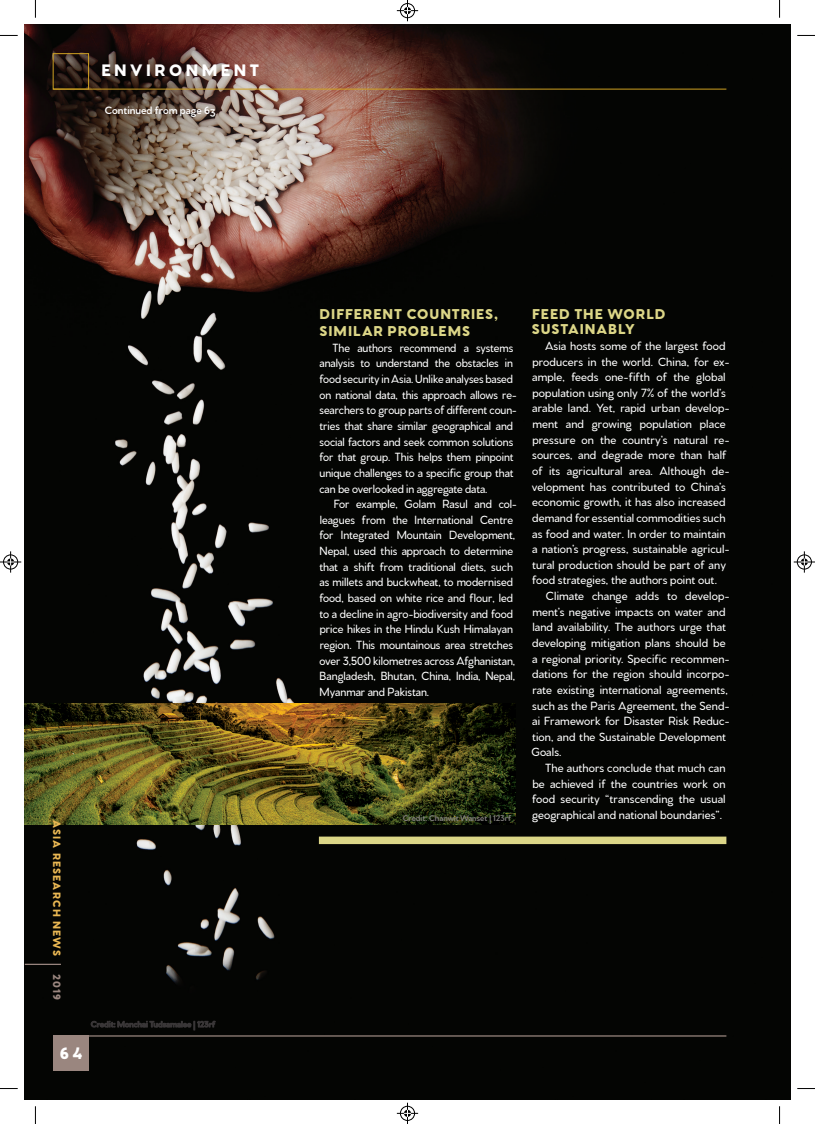
<style>
.page{position:relative;width:815px;height:1124px;background:#fff}
.page>*{position:absolute;margin:0;border:0;box-sizing:border-box;transform-origin:0 0}
.t1{font:900 17.5px "Venti CF";letter-spacing:.2em;color:#fff}
.Did_u_know{font:900 15px/17.5px "Venti CF";letter-spacing:.065em;color:#dcd687}
.body{font:500 12.5px/15.6px "Venti CF";color:#fff}
.body-2{font:500 12.5px/15.6px "Venti CF";color:#fff;scale:.95 1}
.body-3{font:500 12.5px/15.6px "Venti CF";color:#fff;scale:.94 1}
.Body_Start{font:600 11.25px "Venti CF";letter-spacing:-.005em;color:#fff}
.t2{font:900 11.25px "Venti CF";letter-spacing:.1em;color:#e9b753}
.t3{font:900 11.25px "Venti CF";color:#9b8780}
.Did_u_know-2{font:600 8.75px "Venti CF";color:#868382}
</style>
<div class="page">
<svg style="left:397px;top:0;width:21px;height:21px"></svg>
<svg style="left:397px;top:1102px;width:21px;height:21px"></svg>
<svg style="left:0;top:551px;width:21px;height:21px"></svg>
<svg style="left:794px;top:551px;width:21px;height:21px"></svg>
<img style="left:25px;top:25px;width:765px;height:1073px">
<img style="left:25px;top:703px;width:491px;height:121px">
<div style="left:319px;top:836px;width:407px;height:8px;background:#dcd687"></div>
<svg style="left:91px;top:1020px;width:125px;height:9px"></svg>
<div style="left:53px;top:1035px;width:36px;height:35px;background:#9a867f"></div>
<hr style="left:53px;top:1035px;width:673px;height:1px;background:#9b8780">
<div style="left:53px;top:53px;width:36px;height:37px;border:1px solid #cfa122"></div>
<hr style="left:53px;top:89px;width:673px;height:1px;background:#cfa122">
<hr style="left:25px;top:963px;width:36px;height:1px;background:#9b8780">
<svg style="left:0;top:35px;width:18px;height:1px"></svg>
<svg style="left:35px;top:0;width:1px;height:18px"></svg>
<svg style="left:797px;top:35px;width:18px;height:1px"></svg>
<svg style="left:779px;top:0;width:1px;height:18px"></svg>
<svg style="left:35px;top:1106px;width:1px;height:17px"></svg>
<svg style="left:779px;top:1106px;width:1px;height:17px"></svg>
<p class="t1" style="left:101px;top:59px;width:159px">ENVIRONMENT</p>
<p class="Body_Start" style="left:105px;top:103px;width:113px">Continued from page 63</p>
<p class="t2" style="left:64px;top:819px;width:138px;rotate:90deg">ASIA RESEARCH NEWS</p>
<p class="t3" style="left:64px;top:973px;width:28px;rotate:90deg">2019</p>
<p class="t1" style="left:60px;top:1042px;width:24px">64</p>
<p class="Did_u_know" style="left:319px;top:305px;width:180px">DIFFERENT COUNTRIES,<br>SIMILAR PROBLEMS</p>
<p class="body-3" style="left:319px;top:340px;width:211px;text-indent:13px">The authors recommend a systems analysis to understand the obstacles in food security in Asia. Unlike analyses based on national data, this approach allows re&shy;searchers to group parts of different coun&shy;tries that share similar geographical and social factors and seek common solutions for that group. This helps them pinpoint unique challenges to a specific group that can be overlooked in aggregate data.</p>
<p class="body-2" style="left:319px;top:496px;width:209px;text-indent:14px">For example, Golam Rasul and col&shy;leagues from the International Centre for Integrated Mountain Development, Nepal, used this approach to determine that a shift from traditional diets, such as millets and buckwheat, to modernised food, based on white rice and flour, led to a decline in agro-biodiversity and food price hikes in the Hindu Kush Himalayan region. This mountainous area stretches over 3,500 kilometres across Afghanistan, Bangladesh, Bhutan, China, India, Nepal, Myanmar and Pakistan.</p>
<p class="Did_u_know-2" style="left:403px;top:812px;width:110px">Credit: Chanwit Wanset | 123rf</p>
<p class="Did_u_know" style="left:532px;top:306px;width:135px;line-height:15.6px">FEED THE WORLD<br>SUSTAINABLY</p>
<p class="body" style="left:532px;top:338px;width:199px;text-indent:13px">Asia hosts some of the largest food producers in the world. China, for ex&shy;ample, feeds one-fifth of the global population using only 7% of the world’s arable land. Yet, rapid urban develop&shy;ment and growing population place pressure on the country’s natural re&shy;sources, and degrade more than half of its agricultural area. Although de&shy;velopment has contributed to China’s economic growth, it has also increased demand for essential commodities such as food and water. In order to maintain a nation’s progress, sustainable agricul&shy;tural production should be part of any food strategies, the authors point out.</p>
<p class="body" style="left:531px;top:588px;width:199px;text-indent:14px">Climate change adds to develop&shy;ment’s negative impacts on water and land availability. The authors urge that developing mitigation plans should be a regional priority. Specific recommen&shy;dations for the region should incorpo&shy;rate existing international agreements, such as the Paris Agreement, the Send&shy;ai Framework for Disaster Risk Reduc&shy;tion, and the Sustainable Development Goals.</p>
<p class="body" style="left:532px;top:760px;width:195px;text-align:justify;text-indent:13px">The authors conclude that much can be achieved if the countries work on food security “transcending the usual geographical and national boundaries”.</p>
</div>
